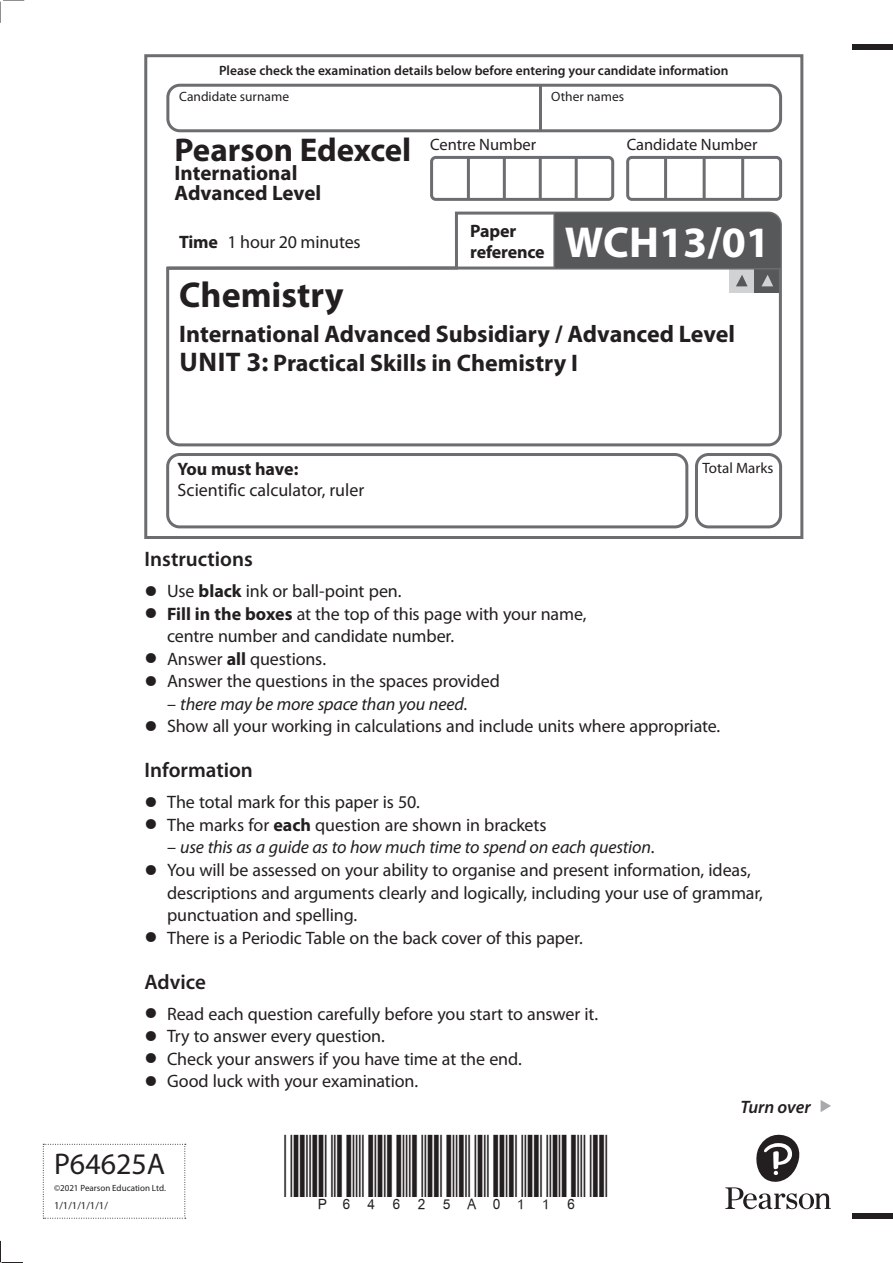
<style>
.page{position:relative;width:893px;height:1263px;background:#fff}
.page>*{position:absolute;margin:0;border:0;box-sizing:border-box;transform-origin:0 0}
.t1{font:700 43.5px "Myriad Pro";color:#fff}
.t2{font:700 36px "Myriad Pro";color:#231f20}
.t3{font:700 33px "Myriad Pro";color:#231f20}
.t4{font:30px "Myriad Pro";color:#231f20}
.t5{font:700 24px/28.5px "Myriad Pro";color:#231f20}
.t6{font:600 21px "Myriad Pro";color:#231f20}
.t7{font:700 21px/19.5px "Myriad Pro";color:#231f20}
.t8{font:18px/22.5px "Myriad Pro";letter-spacing:-.01em;color:#231f20}
.t9{font:italic 18px "Myriad Pro";letter-spacing:-.01em;color:#231f20}
.t10{font:700 18px/21px "Myriad Pro";letter-spacing:-.01em;color:#231f20}
.t11{font:italic 600 18px "Myriad Pro";letter-spacing:-.005em;color:#231f20}
.t12{font:16.5px "Myriad Pro";color:#231f20}
.t13{font:15px "Myriad Pro";color:#231f20}
.t14{font:600 13.5px "Myriad Pro";color:#231f20}
.t15{font:13.5px "Myriad Pro";color:#231f20}
.t16{font:10.5px "Myriad Pro";color:#231f20}
.t17{font:9px "Myriad Pro";color:#231f20}
.s1{font-size:27px}
.s2{font-weight:600;font-size:42px}
.s3{font-weight:700}
.s4{font-style:normal}
</style>
<div class="page">
<svg style="left:43px;top:1144px;width:143px;height:75px"></svg>
<div style="left:166px;top:453px;width:522px;height:75px;border:3px solid #6c6d70;border-radius:12px"></div>
<div style="left:853px;top:44px;width:40px;height:5px;background:#231f20"></div>
<div style="left:853px;top:1214px;width:40px;height:5px;background:#231f20"></div>
<svg style="left:821px;top:1100px;width:10px;height:12px"></svg>
<svg style="left:725px;top:1135px;width:106px;height:74px"></svg>
<div style="left:144px;top:54px;width:659px;height:485px;border:3px solid #6c6d70"></div>
<div style="left:166px;top:84px;width:616px;height:48px;border:3px solid #6c6d70;border-radius:12px"></div>
<hr style="left:539px;top:85px;width:3px;height:46px;background:#6c6d70">
<div style="left:430px;top:156px;width:184px;height:45px;border:3px solid #6c6d70;border-radius:4px"></div>
<hr style="left:503px;top:158px;width:3px;height:41px;background:#6c6d70">
<hr style="left:539px;top:158px;width:3px;height:41px;background:#6c6d70">
<hr style="left:575px;top:158px;width:3px;height:41px;background:#6c6d70">
<hr style="left:467px;top:158px;width:3px;height:41px;background:#6c6d70">
<div style="left:626px;top:156px;width:156px;height:45px;border:3px solid #6c6d70;border-radius:4px"></div>
<hr style="left:703px;top:158px;width:3px;height:41px;background:#6c6d70">
<hr style="left:664px;top:158px;width:3px;height:41px;background:#6c6d70">
<hr style="left:741px;top:158px;width:3px;height:41px;background:#6c6d70">
<div style="left:695px;top:453px;width:87px;height:75px;border:3px solid #6c6d70;border-radius:12px"></div>
<svg style="left:166px;top:211px;width:616px;height:236px"></svg>
<hr style="left:167px;top:267px;width:613px;height:3px;background:#6c6d70">
<svg style="left:0;top:0;width:24px;height:23px"></svg>
<svg style="left:0;top:1241px;width:23px;height:22px"></svg>
<div style="left:555px;top:213px;width:225px;height:55px;background:#57585a"></div>
<p class="t14" style="left:219px;top:62px;width:511px">Please check the examination details below before entering your candidate information</p>
<p class="t15" style="left:179px;top:89px;width:111px">Candidate surname</p>
<p class="t15" style="left:551px;top:89px;width:74px">Other names</p>
<h3 class="t3" style="left:175px;top:128px;width:238px">Pearson Edexcel</h3>
<p class="t7" style="left:175px;top:163px;width:148px">International<br>Advanced Level</p>
<p class="t12" style="left:430px;top:134px;width:107px">Centre Number</p>
<p class="t12" style="left:627px;top:134px;width:132px">Candidate Number</p>
<p class="t10" style="left:179px;top:231px;width:40px">Time</p>
<p class="t10" style="left:470px;top:220px;width:76px">Paper reference</p>
<p class="t8" style="left:228px;top:230px;width:135px">1 hour 20 minutes</p>
<h1 class="t1" style="left:565px;top:214px;width:207px">WCH13/01</h1>
<h2 class="t2" style="left:179px;top:272px;width:166px">Chemistry</h2>
<h3 class="t5" style="left:179px;top:319px;width:557px">International Advanced Subsidiary / Advanced Level<br><span class="s1">UNIT 3:</span> Practical Skills in Chemistry I</h3>
<p class="t10" style="left:178px;top:457px;width:122px">You must have:</p>
<p class="t8" style="left:178px;top:478px;width:188px">Scientific calculator, ruler</p>
<p class="t13" style="left:703px;top:459px;width:72px">Total Marks</p>
<p class="t6" style="left:145px;top:546px;width:110px">Instructions</p>
<p class="t8" style="left:145px;top:580px;width:258px"><span class="s2">•</span> Use <span class="s3">black</span> ink or ball-point pen.</p>
<p class="t8" style="left:167px;top:602px;width:421px;text-indent:-23px"><span class="s2">•</span> <span class="s3">Fill in the boxes</span> at the top of this page with your name, centre number and candidate number.</p>
<p class="t8" style="left:145px;top:647px;width:183px"><span class="s2">•</span> Answer <span class="s3">all</span> questions.</p>
<p class="t8" style="left:145px;top:670px;width:357px"><span class="s2">•</span> Answer the questions in the spaces provided</p>
<p class="t9" style="left:167px;top:693px;width:302px"><span class="s4">–</span> there may be more space than you need<span class="s4">.</span></p>
<p class="t8" style="left:145px;top:715px;width:577px"><span class="s2">•</span> Show all your working in calculations and include units where appropriate.</p>
<p class="t6" style="left:145px;top:757px;width:110px">Information</p>
<p class="t8" style="left:145px;top:791px;width:277px"><span class="s2">•</span> The total mark for this paper is 50.</p>
<p class="t8" style="left:145px;top:813px;width:404px"><span class="s2">•</span> The marks for <span class="s3">each</span> question are shown in brackets</p>
<p class="t9" style="left:167px;top:836px;width:489px"><span class="s4">–</span> use this as a guide as to how much time to spend on each question<span class="s4">.</span></p>
<p class="t8" style="left:167px;top:858px;width:597px;text-indent:-23px"><span class="s2">•</span> You will be assessed on your ability to organise and present information, ideas, descriptions and arguments clearly and logically, including your use of grammar, punctuation and spelling.</p>
<p class="t8" style="left:145px;top:926px;width:440px"><span class="s2">•</span> There is a Periodic Table on the back cover of this paper.</p>
<p class="t6" style="left:145px;top:968px;width:63px">Advice</p>
<p class="t8" style="left:145px;top:1002px;width:455px"><span class="s2">•</span> Read each question carefully before you start to answer it.</p>
<p class="t8" style="left:145px;top:1024px;width:242px"><span class="s2">•</span> Try to answer every question.</p>
<p class="t8" style="left:145px;top:1047px;width:379px"><span class="s2">•</span> Check your answers if you have time at the end.</p>
<p class="t8" style="left:145px;top:1069px;width:275px"><span class="s2">•</span> Good luck with your examination.</p>
<h3 class="t4" style="left:54px;top:1146px;width:113px">P64625A</h3>
<p class="t17" style="left:54px;top:1182px;width:113px">©2021 Pearson Education Ltd.</p>
<p class="t16" style="left:54px;top:1199px;width:55px">1/1/1/1/1/1/</p>
<p class="t11" style="left:740px;top:1095px;width:72px">Turn over</p>
</div>
